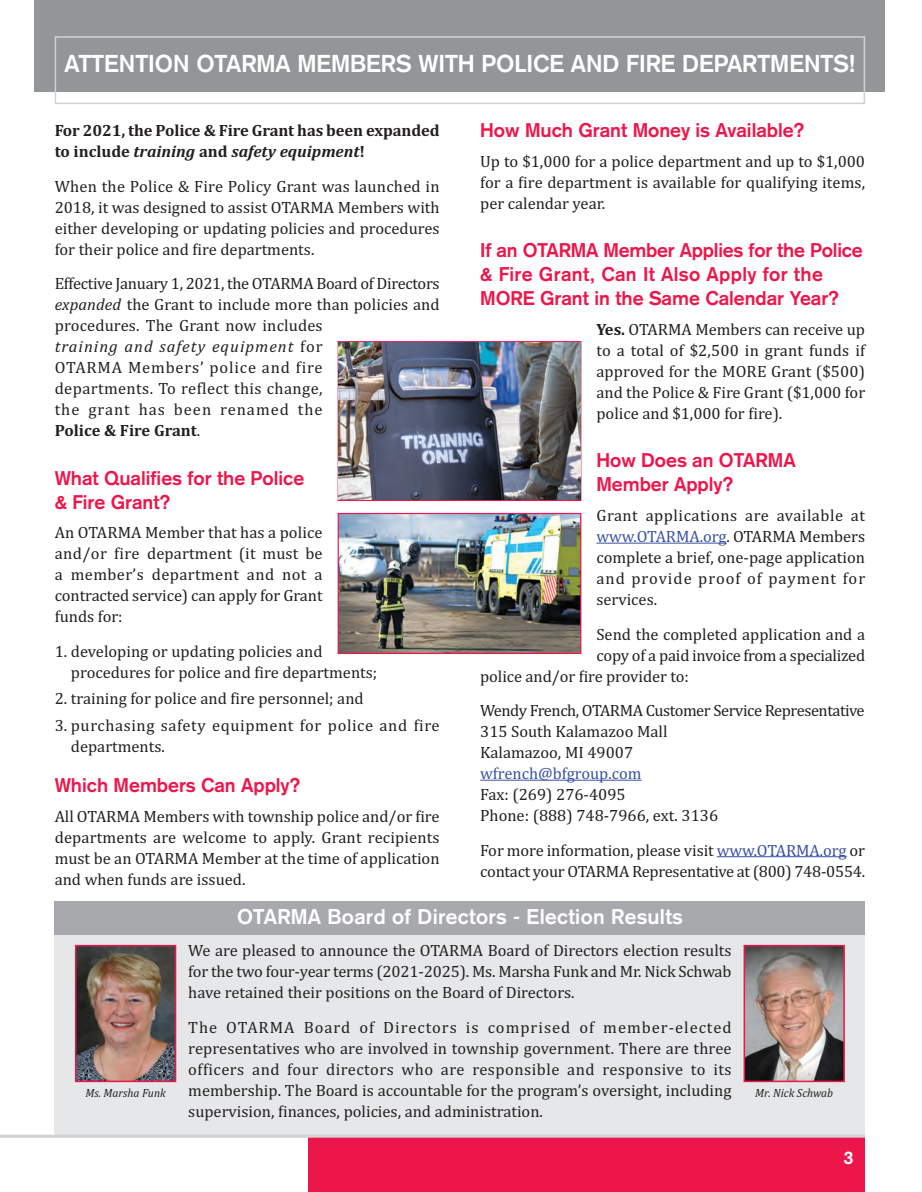
<style>
.page{position:relative;width:922px;height:1192px;background:#fff}
.page>*{position:absolute;margin:0;border:0;box-sizing:border-box;transform-origin:0 0}
.t1{font:700 24px "Akzidenz Grotesk";color:#fff}
.t2{font:700 21px "Akzidenz Grotesk";letter-spacing:.015em;color:#fff}
.t3{font:700 19.5px/24px "Akzidenz Grotesk";color:#ed164b}
.t4{font:700 18px "Akzidenz Grotesk";color:#fff}
.t5{font:16.5px/21px "Cambria";color:#231f20;text-align:justify}
.t6{font:16.5px/21px "Cambria";letter-spacing:-.025em;color:#231f20}
.t7{font:700 16.5px/21px "Cambria";letter-spacing:-.005em;color:#231f20}
.t8{font:16.5px/21px "Cambria";letter-spacing:.035em;color:#231f20}
.t9{font:16.5px "Cambria";color:#3952a3}
.t10{font:italic 12px "Cambria";color:#231f20;scale:.95 1}
.s1{font-weight:700}
.s2{color:#3952a3}
.s3{font-style:italic}
</style>
<div class="page">
<div style="left:55px;top:934px;width:810px;height:202px;background:#e6e7e9"></div>
<hr style="left:596px;top:543px;width:130px;height:1px;background:#3952a3">
<hr style="left:480px;top:780px;width:161px;height:1px;background:#3952a3">
<hr style="left:716px;top:856px;width:130px;height:1px;background:#3952a3">
<div style="left:34px;top:0;width:850px;height:91px;background:#939598"></div>
<div style="left:55px;top:36px;width:810px;height:68px;border:2px solid #d1d2d4"></div>
<div style="left:308px;top:1135px;width:557px;height:57px;background:#ed164b"></div>
<hr style="left:0;top:1134px;width:865px;height:3px;background:#d1d2d4">
<div style="left:55px;top:900px;width:810px;height:34px;background:#a8a9ad"></div>
<img style="left:339px;top:515px;width:240px;height:137px">
<div style="left:337px;top:341px;width:244px;height:160px;border:1px solid #ed164b"></div>
<div style="left:337px;top:513px;width:244px;height:141px;border:1px solid #ed164b"></div>
<img style="left:78px;top:948px;width:95px;height:131px">
<div style="left:75px;top:945px;width:101px;height:137px;border:2px solid #ed164b"></div>
<img style="left:746px;top:948px;width:95px;height:131px">
<div style="left:743px;top:945px;width:101px;height:137px;border:2px solid #ed164b"></div>
<img style="left:339px;top:342px;width:241px;height:158px">
<h2 class="t1" style="left:65px;top:55px;width:792px">ATTENTION OTARMA MEMBERS WITH POLICE AND FIRE DEPARTMENTS!</h2>
<h3 class="t3" style="left:480px;top:120px;width:326px">How Much Grant Money is Available?</h3>
<p class="t5" style="left:480px;top:153px;width:386px">Up to $1,000 for a police department and up to $1,000 for a fire department is available for qualifying items, per calendar year.</p>
<h3 class="t3" style="left:480px;top:240px;width:384px">If an OTARMA Member Applies for the Police &amp; Fire Grant, Can It Also Apply for the<br>MORE Grant in the Same Calendar Year?</h3>
<p class="t5" style="left:596px;top:320px;width:270px"><span class="s1">Yes.</span> OTARMA Members can receive up to a total of $2,500 in grant funds if approved for the MORE Grant ($500) and the Police &amp; Fire Grant ($1,000 for police and $1,000 for fire).</p>
<h3 class="t3" style="left:596px;top:450px;width:201px">How Does an OTARMA<br>Member Apply?</h3>
<p class="t5" style="left:596px;top:506px;width:270px">Grant applications are available at <span class="s2">www.OTARMA.org</span>. OTARMA Members complete a brief, one-page application and provide proof of payment for services.</p>
<p class="t5" style="left:596px;top:625px;width:270px">Send the completed application and a</p>
<p class="t5" style="left:596px;top:646px;width:270px">copy of a paid invoice from a specialized</p>
<p class="t5" style="left:480px;top:667px;width:210px">police and/or fire provider to:</p>
<p class="t6" style="left:480px;top:701px;width:386px">Wendy French, OTARMA Customer Service Representative<br>315 South Kalamazoo Mall<br>Kalamazoo, MI 49007</p>
<p class="t9" style="left:480px;top:767px;width:163px">wfrench@bfgroup.com</p>
<p class="t5" style="left:480px;top:785px;width:239px">Fax: (269) 276-4095<br>Phone: (888) 748-7966, ext. 3136</p>
<p class="t5" style="left:480px;top:841px;width:386px">For more information, please visit <span class="s2">www.OTARMA.org</span> or contact your OTARMA Representative at (800) 748-0554.</p>
<h2 class="t2" style="left:237px;top:909px;width:447px">OTARMA Board of Directors - Election Results</h2>
<p class="t7" style="left:55px;top:122px;width:386px">For 2021, the Police &amp; Fire Grant has been expanded to include <span class="s3">training</span> and <span class="s3">safety equipment</span>!</p>
<p class="t5" style="left:55px;top:177px;width:386px">When the Police &amp; Fire Policy Grant was launched in 2018, it was designed to assist OTARMA Members with either developing or updating policies and procedures for their police and fire departments.</p>
<p class="t5" style="left:55px;top:275px;width:386px;text-align:left">Effective January 1, 2021, the OTARMA Board of Directors <span class="s3">expanded</span> the Grant to include more than policies and procedures. The Grant now includes<br><span class="s3">training and safety equipment</span> for<br>OTARMA Members’ police and fire<br>departments. To reflect this change,<br>the grant has been renamed the<br><span class="s1">Police &amp; Fire Grant</span>.</p>
<h3 class="t3" style="left:55px;top:467px;width:251px">What Qualifies for the Police &amp; Fire Grant?</h3>
<p class="t5" style="left:55px;top:524px;width:269px">An OTARMA Member that has a police and/or fire department (it must be a member’s department and not a contracted service) can apply for Grant funds for:</p>
<p class="t5" style="left:71px;top:642px;width:308px;text-indent:-16px">1. developing or updating policies and procedures for police and fire departments;</p>
<p class="t5" style="left:55px;top:690px;width:310px">2. training for police and fire personnel; and</p>
<p class="t8" style="left:71px;top:716px;width:370px;text-indent:-16px">3. purchasing safety equipment for police and fire departments.</p>
<h3 class="t3" style="left:55px;top:774px;width:248px">Which Members Can Apply?</h3>
<p class="t5" style="left:55px;top:807px;width:386px">All OTARMA Members with township police and/or fire departments are welcome to apply. Grant recipients must be an OTARMA Member at the time of application and when funds are issued.</p>
<p class="t10" style="left:85px;top:1089px;width:86px">Ms. Marsha Funk</p>
<p class="t5" style="left:188px;top:942px;width:544px">We are pleased to announce the OTARMA Board of Directors election results for the two four-year terms (2021-2025). Ms. Marsha Funk and Mr. Nick Schwab have retained their positions on the Board of Directors.</p>
<p class="t5" style="left:188px;top:1018px;width:545px">The OTARMA Board of Directors is comprised of member-elected representatives who are involved in township government. There are three officers and four directors who are responsible and responsive to its membership. The Board is accountable for the program’s oversight, including supervision, finances, policies, and administration.</p>
<p class="t10" style="left:755px;top:1089px;width:84px">Mr. Nick Schwab</p>
<p class="t4" style="left:843px;top:1151px;width:12px">3</p>
</div>
